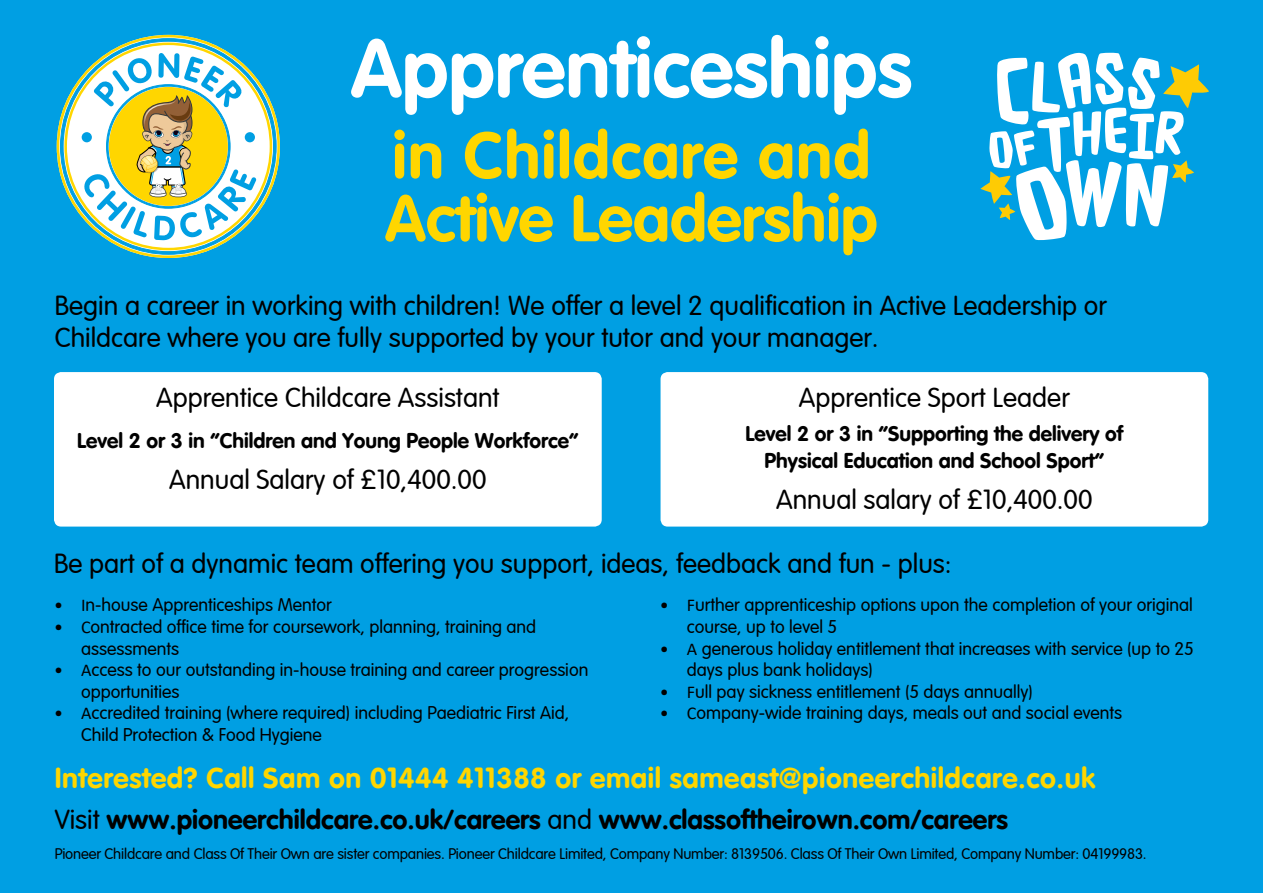
<style>
.page{position:relative;width:1263px;height:893px;background:#009fe3}
.page>*{position:absolute;margin:0;border:0;box-sizing:border-box;transform-origin:0 0}
.t1{font:81px "VAG Rounded Bold";color:#fff}
.t2{font:64.5px/63px "VAG Rounded Bold";color:#ffd600}
.t3{font:28.5px "VAG Rounded Bold";letter-spacing:.02em;color:#ffd600}
.t4{font:300 27px/32.4px "VAG Rounded";color:#000}
.t5{font:27px "VAG Rounded Bold";color:#000}
.t6{font:21px/27px "VAG Rounded Bold";color:#000;text-align:center}
.t7{font:300 18px/21.6px "VAG Rounded";color:#000}
.t8{font:300 15px "VAG Rounded";letter-spacing:-.01em;color:#000}
.s1{font-family:"Calibri";font-weight:400}
.s2{font-family:"VAG Rounded";font-weight:300}
</style>
<div class="page">
<svg style="left:57px;top:35px;width:223px;height:223px;background:#29a9c9"></svg>
<svg style="left:64px;top:43px;width:208px;height:207px"></svg>
<svg style="left:980px;top:53px;width:229px;height:187px"></svg>
<div style="left:54px;top:372px;width:548px;height:155px;background:#fff;border-radius:7px"></div>
<div style="left:660px;top:372px;width:548px;height:155px;background:#fff;border-radius:7px"></div>
<h1 class="t1" style="left:351px;top:21px;width:563px">Apprenticeships</h1>
<h2 class="t2" style="left:385px;top:123px;width:494px">in Childcare and<br>Active Leadership</h2>
<h3 class="t4" style="left:55px;top:290px;width:1054px">Begin a career in working with children! We offer a level 2 qualification in Active Leadership or<br>Childcare where you are fully supported by your tutor and your manager.</h3>
<h3 class="t4" style="left:156px;top:383px;width:345px">Apprentice Childcare Assistant</h3>
<p class="t6" style="left:77px;top:427px;width:502px">Level 2 or 3 in “Children and Young People Workforce“</p>
<h3 class="t4" style="left:169px;top:465px;width:319px">Annual Salary of £10,400.00</h3>
<h3 class="t4" style="left:799px;top:383px;width:272px">Apprentice Sport Leader</h3>
<p class="t6" style="left:746px;top:420px;width:379px">Level 2 or 3 in “Supporting the delivery of<br>Physical Education and School Sport”</p>
<h3 class="t4" style="left:776px;top:484px;width:318px">Annual salary of £10,400.00</h3>
<h3 class="t4" style="left:54px;top:548px;width:899px">Be part of a dynamic team offering you support, ideas, feedback and fun - plus:</h3>
<p class="t7" style="left:54px;top:595px;width:279px"><span class="s1">• I</span>n-house Apprenticeships Mentor</p>
<p class="t7" style="left:81px;top:616px;width:457px;text-indent:-27px"><span class="s1">• C</span>ontracted office time for coursework, planning, training and assessments</p>
<p class="t7" style="left:81px;top:660px;width:509px;text-indent:-27px"><span class="s1">• A</span>ccess to our outstanding in-house training and career progression opportunities</p>
<p class="t7" style="left:81px;top:703px;width:490px;text-indent:-27px"><span class="s1">• A</span>ccredited training (where required) including Paediatric First Aid,<br>Child Protection &amp; Food Hygiene</p>
<p class="t7" style="left:687px;top:595px;width:507px;text-indent:-27px"><span class="s1">• F</span>urther apprenticeship options upon the completion of your original course, up to level 5</p>
<p class="t7" style="left:687px;top:638px;width:509px;text-indent:-27px"><span class="s1">• A</span> generous holiday entitlement that increases with service (up to 25 days plus bank holidays)</p>
<p class="t7" style="left:660px;top:681px;width:374px"><span class="s1">• F</span>ull pay sickness entitlement (5 days annually)</p>
<p class="t7" style="left:660px;top:703px;width:464px"><span class="s1">• C</span>ompany-wide training days, meals out and social events</p>
<h3 class="t3" style="left:55px;top:761px;width:1042px">Interested? Call Sam on 01444 411388 or email sameast@pioneerchildcare.co.uk</h3>
<h3 class="t5" style="left:55px;top:803px;width:955px"><span class="s2">Visit</span> www.pioneerchildcare.co.uk/careers <span class="s2">and</span> www.classoftheirown.com/careers</h3>
<p class="t8" style="left:55px;top:845px;width:1093px">Pioneer Childcare and Class Of Their Own are sister companies. Pioneer Childcare Limited, Company Number: 8139506. Class Of Their Own Limited, Company Number: 04199983.</p>
</div>
